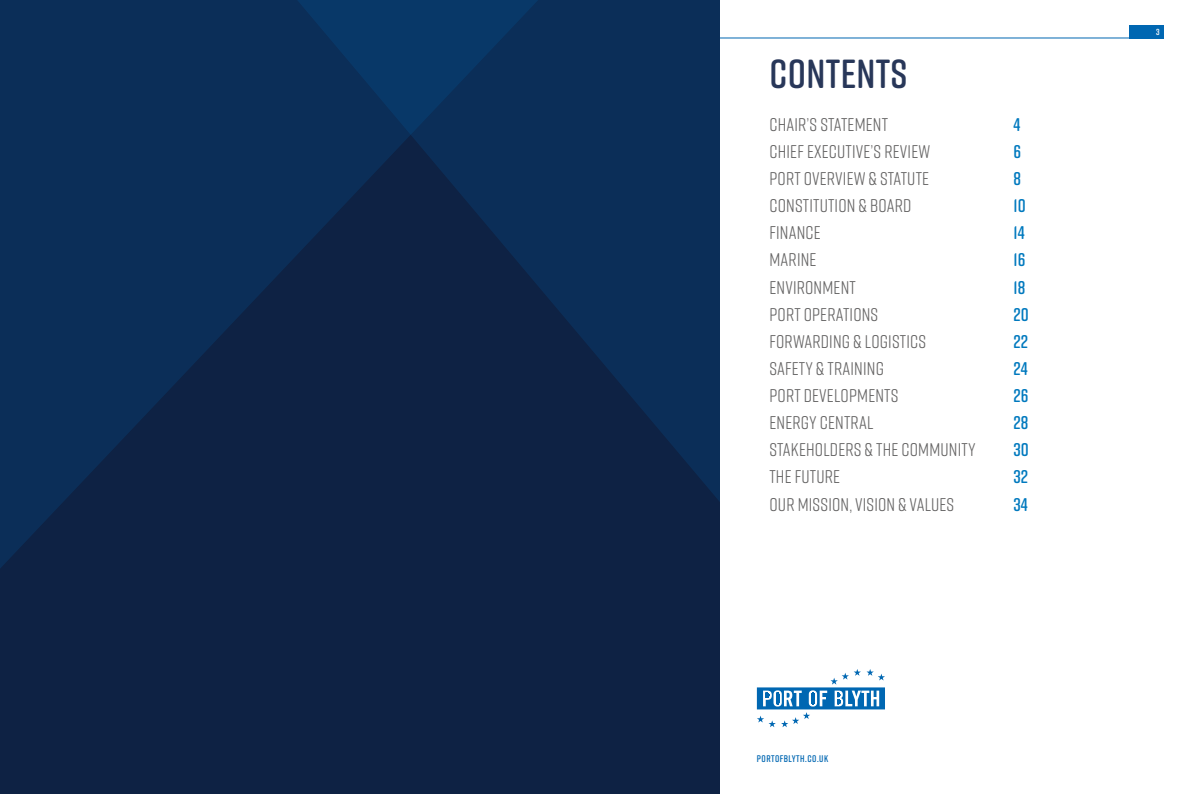
<style>
.page{position:relative;width:1191px;height:794px;background:#fff}
.page>*{position:absolute;margin:0;border:0;box-sizing:border-box;transform-origin:0 0}
.t1{font:600 40.51px "Rift Soft";letter-spacing:.01em;color:#283759}
.t2{font:18.38px "Rift Soft";letter-spacing:.01em;color:#646363}
.t3{font:600 18.38px "Rift Soft";color:#0079be}
.t4{font:600 9.62px "Rift";letter-spacing:.05em;color:#0067b2}
.t5{font:600 8.75px "Rift";color:#fff}
</style>
<div class="page">
<div style="left:0;top:0;width:603px;height:794px;background:#0e2244"></div>
<svg style="left:0;top:0;width:151px;height:568px;background:#0b2c55"></svg>
<svg style="left:151px;top:0;width:430px;height:409px;fill:#0b2e58"></svg>
<hr style="left:595px;top:38px;width:568px;height:1px;background:#0067b2">
<div style="left:1129px;top:25px;width:34px;height:13px;background:#0067b2"></div>
<svg style="left:581px;top:0;width:138px;height:794px;background:#0c284e"></svg>
<svg style="left:757px;top:669px;width:128px;height:58px"></svg>
<h1 class="t1" style="left:769px;top:44px;width:139px">CONTENTS</h1>
<p class="t2" style="left:769px;top:111px;width:120px">CHAIR’S STATEMENT</p>
<p class="t3" style="left:1013px;top:111px;width:8px">4</p>
<p class="t2" style="left:769px;top:139px;width:162px">CHIEF EXECUTIVE’S REVIEW</p>
<p class="t3" style="left:1013px;top:138px;width:9px">6</p>
<p class="t2" style="left:769px;top:166px;width:161px">PORT OVERVIEW &amp; STATUTE</p>
<p class="t3" style="left:1013px;top:165px;width:9px">8</p>
<p class="t2" style="left:769px;top:193px;width:144px">CONSTITUTION &amp; BOARD</p>
<p class="t3" style="left:1013px;top:193px;width:14px">10</p>
<p class="t2" style="left:769px;top:220px;width:53px">FINANCE</p>
<p class="t3" style="left:1013px;top:220px;width:13px">14</p>
<p class="t2" style="left:769px;top:247px;width:49px">MARINE</p>
<p class="t3" style="left:1013px;top:247px;width:13px">16</p>
<p class="t2" style="left:769px;top:274px;width:88px">ENVIRONMENT</p>
<p class="t3" style="left:1013px;top:274px;width:13px">18</p>
<p class="t2" style="left:769px;top:301px;width:110px">PORT OPERATIONS</p>
<p class="t3" style="left:1013px;top:301px;width:17px">20</p>
<p class="t2" style="left:769px;top:328px;width:158px">FORWARDING &amp; LOGISTICS</p>
<p class="t3" style="left:1013px;top:328px;width:16px">22</p>
<p class="t2" style="left:769px;top:355px;width:116px">SAFETY &amp; TRAINING</p>
<p class="t3" style="left:1013px;top:355px;width:16px">24</p>
<p class="t2" style="left:769px;top:383px;width:130px">PORT DEVELOPMENTS</p>
<p class="t3" style="left:1013px;top:382px;width:16px">26</p>
<p class="t2" style="left:769px;top:410px;width:105px">ENERGY CENTRAL</p>
<p class="t3" style="left:1013px;top:410px;width:16px">28</p>
<p class="t2" style="left:769px;top:437px;width:208px">STAKEHOLDERS &amp; THE COMMUNITY</p>
<p class="t3" style="left:1013px;top:437px;width:17px">30</p>
<p class="t2" style="left:769px;top:464px;width:72px">THE FUTURE</p>
<p class="t3" style="left:1013px;top:464px;width:16px">32</p>
<p class="t2" style="left:769px;top:491px;width:186px">OUR MISSION, VISION &amp; VALUES</p>
<p class="t3" style="left:1013px;top:491px;width:16px">34</p>
<p class="t4" style="left:757px;top:751px;width:73px">PORTOFBLYTH.CO.UK</p>
<p class="t5" style="left:1156px;top:26px;width:5px">3</p>
</div>
